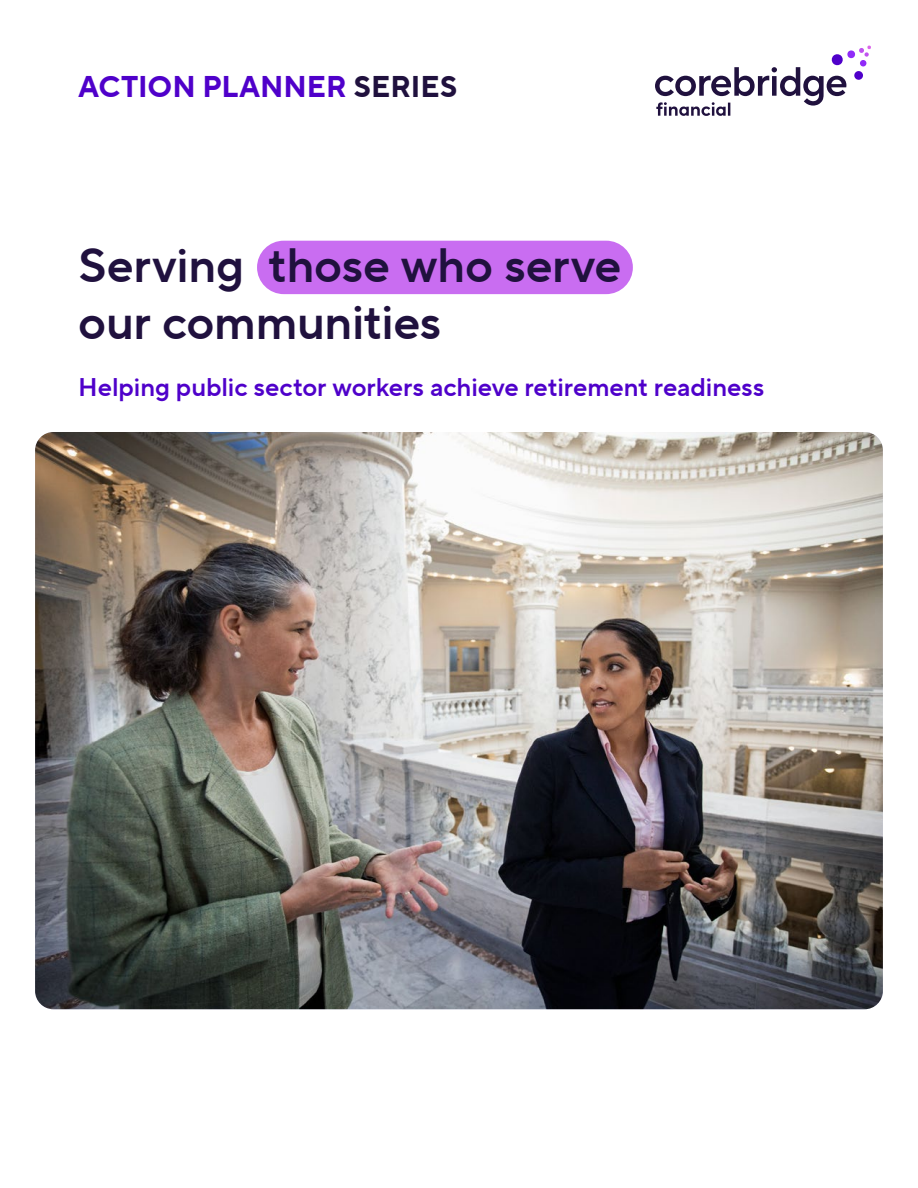
<style>
.page{position:relative;width:918px;height:1188px;background:#fff}
.page>*{position:absolute;margin:0;border:0;box-sizing:border-box;transform-origin:0 0}
.t1{font:48px/57px "TT Norms Pro Dm Bd";letter-spacing:-.01em;color:#20113e}
.t2{font:700 30px "TT Norms Pro";letter-spacing:-.005em;color:#4f00ca}
.t3{font:25.5px "TT Norms Pro Dm Bd";letter-spacing:-.005em;color:#4f00ca}
.s1{color:#20113e}
</style>
<div class="page">
<div style="left:257px;top:241px;width:376px;height:53px;background:#c96df1;border-radius:27px"></div>
<img style="left:35px;top:432px;width:848px;height:577px">
<svg style="left:655px;top:45px;width:216px;height:71px"></svg>
<p class="t2" style="left:78px;top:64px;width:381px">ACTION PLANNER <span class="s1">SERIES</span></p>
<h1 class="t1" style="left:78px;top:236px;width:544px">Serving those who serve our communities</h1>
<p class="t3" style="left:78px;top:368px;width:688px">Helping public sector workers achieve retirement readiness</p>
</div>
